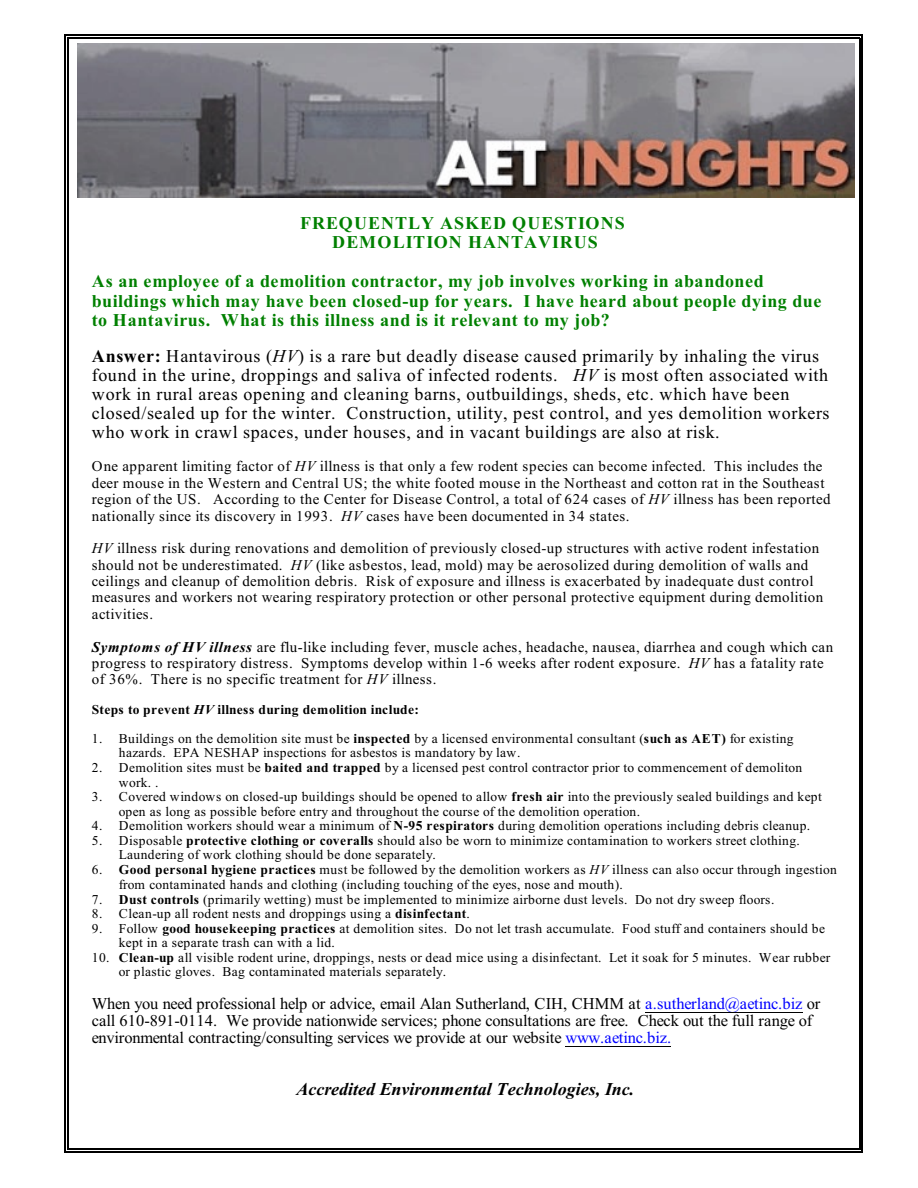
<style>
.page{position:relative;width:918px;height:1188px;background:#fff}
.page>*{position:absolute;margin:0;border:0;box-sizing:border-box;transform-origin:0 0}
.t1{font:18px/19px "Times New Roman";letter-spacing:.035em;color:#000}
.t2{font:700 18px/19.5px "Times New Roman";letter-spacing:.025em;color:#008000}
.t3{font:700 18px/19.5px "Times New Roman";letter-spacing:.06em;color:#008000;text-align:center}
.t4{font:italic 700 18px "Times New Roman";color:#000}
.t5{font:16.5px/16.8px "Times New Roman";letter-spacing:-.01em;color:#000}
.t6{font:15px/16.4px "Times New Roman";letter-spacing:.03em;color:#000}
.t7{font:13.5px/14.4px "Times New Roman";letter-spacing:.02em;color:#000}
.t8{font:700 13.5px "Times New Roman";letter-spacing:.02em;color:#000}
.s1{font-weight:700}
.s2{font-style:italic}
.s3{font-weight:700;font-style:italic}
.s4{color:#00f}
</style>
<div class="page">
<hr style="left:67px;top:38px;width:1px;height:1111px;background:#000">
<hr style="left:859px;top:38px;width:1px;height:1111px;background:#000">
<hr style="left:67px;top:38px;width:793px;height:1px;background:#000">
<hr style="left:67px;top:1149px;width:793px;height:1px;background:#000">
<hr style="left:64px;top:35px;width:2px;height:1117px;background:#000">
<hr style="left:862px;top:35px;width:1px;height:1117px;background:#000">
<hr style="left:64px;top:35px;width:799px;height:1px;background:#000">
<hr style="left:64px;top:1152px;width:799px;height:1px;background:#000">
<hr style="left:645px;top:1012px;width:157px;height:1px;background:#000">
<hr style="left:566px;top:1046px;width:105px;height:1px;background:#000">
<img style="left:77px;top:43px;width:778px;height:154px">
<h1 class="t3" style="left:300px;top:215px;width:326px">FREQUENTLY ASKED QUESTIONS<br>DEMOLITION HANTAVIRUS</h1>
<h1 class="t2" style="left:92px;top:273px;width:731px">As an employee of a demolition contractor, my job involves working in abandoned buildings which may have been closed-up for years. I have heard about people dying due to Hantavirus. What is this illness and is it relevant to my job?</h1>
<p class="t1" style="left:92px;top:348px;width:739px"><span class="s1">Answer:</span> Hantavirous (<span class="s2">HV</span>) is a rare but deadly disease caused primarily by inhaling the virus found in the urine, droppings and saliva of infected rodents. <span class="s2">HV</span> is most often associated with work in rural areas opening and cleaning barns, outbuildings, sheds, etc. which have been closed/sealed up for the winter. Construction, utility, pest control, and yes demolition workers who work in crawl spaces, under houses, and in vacant buildings are also at risk.</p>
<p class="t6" style="left:92px;top:459px;width:740px">One apparent limiting factor of <span class="s2">HV</span> illness is that only a few rodent species can become infected. This includes the deer mouse in the Western and Central US; the white footed mouse in the Northeast and cotton rat in the Southeast region of the US. According to the Center for Disease Control, a total of 624 cases of <span class="s2">HV</span> illness has been reported nationally since its discovery in 1993. <span class="s2">HV</span> cases have been documented in 34 states.</p>
<p class="t6" style="left:92px;top:542px;width:733px"><span class="s2">HV</span> illness risk during renovations and demolition of previously closed-up structures with active rodent infestation should not be underestimated. <span class="s2">HV</span> (like asbestos, lead, mold) may be aerosolized during demolition of walls and ceilings and cleanup of demolition debris. Risk of exposure and illness is exacerbated by inadequate dust control measures and workers not wearing respiratory protection or other personal protective equipment during demolition activities.</p>
<p class="t6" style="left:92px;top:640px;width:743px"><span class="s3">Symptoms of HV illness</span> are flu-like including fever, muscle aches, headache, nausea, diarrhea and cough which can progress to respiratory distress. Symptoms develop within 1-6 weeks after rodent exposure. <span class="s2">HV</span> has a fatality rate of 36%. There is no specific treatment for <span class="s2">HV</span> illness.</p>
<p class="t8" style="left:92px;top:705px;width:329px">Steps to prevent <span class="s2">HV</span> illness during demolition include:</p>
<p class="t7" style="left:119px;top:732px;width:676px;text-indent:-27px">1. Buildings on the demolition site must be <span class="s1">inspected</span> by a licensed environmental consultant (<span class="s1">such as AET)</span> for existing hazards. EPA NESHAP inspections for asbestos is mandatory by law.</p>
<p class="t7" style="left:119px;top:761px;width:685px;text-indent:-27px">2. Demolition sites must be <span class="s1">baited and trapped</span> by a licensed pest control contractor prior to commencement of demoliton work. .</p>
<p class="t7" style="left:119px;top:790px;width:705px;text-indent:-27px">3. Covered windows on closed-up buildings should be opened to allow <span class="s1">fresh air</span> into the previously sealed buildings and kept open as long as possible before entry and throughout the course of the demolition operation.</p>
<p class="t7" style="left:92px;top:820px;width:720px">4. Demolition workers should wear a minimum of <span class="s1">N-95 respirators</span> during demolition operations including debris cleanup.</p>
<p class="t7" style="left:119px;top:835px;width:683px;text-indent:-27px">5. Disposable <span class="s1">protective clothing or coveralls</span> should also be worn to minimize contamination to workers street clothing.<br>Laundering of work clothing should be done separately.</p>
<p class="t7" style="left:119px;top:864px;width:720px;text-indent:-27px">6. <span class="s1">Good personal hygiene practices</span> must be followed by the demolition workers as <span class="s2">HV</span> illness can also occur through ingestion from contaminated hands and clothing (including touching of the eyes, nose and mouth).</p>
<p class="t7" style="left:92px;top:893px;width:684px">7. <span class="s1">Dust controls</span> (primarily wetting) must be implemented to minimize airborne dust levels. Do not dry sweep floors.</p>
<p class="t7" style="left:92px;top:908px;width:380px">8. Clean-up all rodent nests and droppings using a <span class="s1">disinfectant</span>.</p>
<p class="t7" style="left:119px;top:922px;width:708px;text-indent:-27px">9. Follow <span class="s1">good housekeeping practices</span> at demolition sites. Do not let trash accumulate. Food stuff and containers should be kept in a separate trash can with a lid.</p>
<p class="t7" style="left:119px;top:952px;width:713px;text-indent:-27px">10. <span class="s1">Clean-up</span> all visible rodent urine, droppings, nests or dead mice using a disinfectant. Let it soak for 5 minutes. Wear rubber or plastic gloves. Bag contaminated materials separately.</p>
<p class="t5" style="left:92px;top:997px;width:730px">When you need professional help or advice, email Alan Sutherland, CIH, CHMM at <span class="s4">a.sutherland@aetinc.biz</span> or call 610-891-0114. We provide nationwide services; phone consultations are free. Check out the full range of environmental contracting/consulting services we provide at our website <span class="s4">www.aetinc.biz.</span></p>
<h1 class="t4" style="left:297px;top:1083px;width:339px">Accredited Environmental Technologies, Inc.</h1>
</div>
